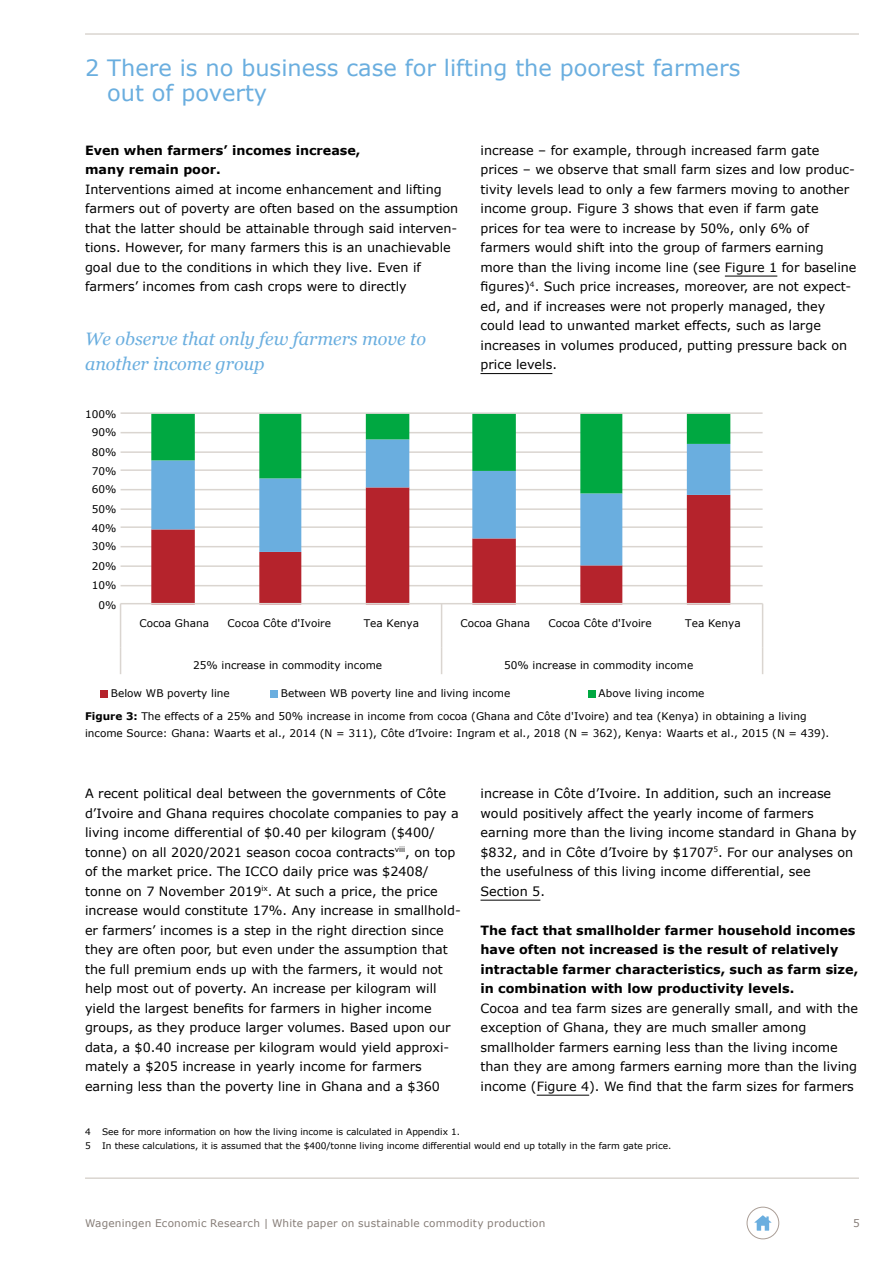
<style>
.page{position:relative;width:893px;height:1263px;background:#fff}
.page>*{position:absolute;margin:0;border:0;box-sizing:border-box;transform-origin:0 0}
.t1{font:22.5px/25.5px "Verdana";color:#6aaedf}
.t2{font:italic 18px/25.5px "Georgia";color:#6aaedf}
.t3{font:12.75px/19.5px "Verdana";color:#000}
.t4{font:700 12.75px/19.5px "Verdana";color:#000}
.t5{font:10.5px/22.6px "Verdana";color:#000}
.t6{font:10.5px "Verdana";letter-spacing:.02em;color:#867d77}
.t7{font:9px "Verdana";color:#000}
.s1{font-weight:700}
</style>
<div class="page">
<hr style="left:85px;top:1177px;width:774px;height:2px;background:#dad5d0">
<hr style="left:85px;top:33px;width:774px;height:2px;background:#dad5d0">
<hr style="left:725px;top:276px;width:52px;height:1px;background:#000">
<hr style="left:480px;top:373px;width:72px;height:1px;background:#000">
<hr style="left:121px;top:585px;width:642px;height:1px;background:#dad5d0">
<hr style="left:121px;top:565px;width:642px;height:2px;background:#dad5d0">
<hr style="left:121px;top:546px;width:642px;height:1px;background:#dad5d0">
<hr style="left:121px;top:526px;width:642px;height:2px;background:#dad5d0">
<hr style="left:121px;top:508px;width:642px;height:2px;background:#dad5d0">
<hr style="left:121px;top:489px;width:642px;height:1px;background:#dad5d0">
<hr style="left:121px;top:469px;width:642px;height:2px;background:#dad5d0">
<hr style="left:121px;top:451px;width:642px;height:2px;background:#dad5d0">
<hr style="left:121px;top:432px;width:642px;height:1px;background:#dad5d0">
<hr style="left:121px;top:412px;width:642px;height:2px;background:#dad5d0">
<svg style="left:151px;top:565px;width:579px;height:38px"></svg>
<svg style="left:151px;top:493px;width:579px;height:72px"></svg>
<svg style="left:151px;top:414px;width:579px;height:79px"></svg>
<hr style="left:121px;top:603px;width:642px;height:1px;background:#dad5d0">
<hr style="left:120px;top:604px;width:1px;height:43px;background:#dad5d0">
<hr style="left:441px;top:604px;width:1px;height:43px;background:#dad5d0">
<hr style="left:762px;top:604px;width:1px;height:43px;background:#dad5d0">
<svg style="left:120px;top:647px;width:1px;height:27px"></svg>
<svg style="left:441px;top:647px;width:1px;height:27px"></svg>
<svg style="left:762px;top:647px;width:1px;height:27px"></svg>
<div style="left:100px;top:690px;width:8px;height:7px;background:#b5232c"></div>
<div style="left:270px;top:690px;width:7px;height:7px;background:#6aaedf"></div>
<div style="left:588px;top:690px;width:7px;height:7px;background:#00a841"></div>
<hr style="left:480px;top:900px;width:60px;height:1px;background:#000">
<hr style="left:537px;top:1095px;width:52px;height:1px;background:#000">
<svg style="left:754px;top:1215px;width:18px;height:16px"></svg>
<div style="left:747px;top:1207px;width:32px;height:32px;border:1px solid #aa9e96;border-radius:50%"></div>
<h1 class="t1" style="left:107px;top:55px;width:635px;text-indent:-22px">2 There is no business case for lifting the poorest farmers out of poverty</h1>
<p class="t4" style="left:85px;top:140px;width:277px">Even when farmers’ incomes increase, many remain poor.</p>
<p class="t3" style="left:85px;top:179px;width:375px">Interventions aimed at income enhancement and lifting farmers out of poverty are often based on the assumption that the latter should be attainable through said interven&shy;tions. However, for many farmers this is an unachievable goal due to the conditions in which they live. Even if farmers’ incomes from cash crops were to directly</p>
<h2 class="t2" style="left:85px;top:325px;width:342px">We observe that only few farmers move to another income group</h2>
<p class="t5" style="left:85px;top:403px;width:33px">100%</p>
<p class="t5" style="left:92px;top:421px;width:26px">90%</p>
<p class="t5" style="left:92px;top:441px;width:26px">80%</p>
<p class="t5" style="left:92px;top:460px;width:26px">70%</p>
<p class="t5" style="left:92px;top:478px;width:26px">60%</p>
<p class="t5" style="left:92px;top:498px;width:26px">50%</p>
<p class="t5" style="left:92px;top:517px;width:26px">40%</p>
<p class="t5" style="left:92px;top:535px;width:26px">30%</p>
<p class="t5" style="left:92px;top:555px;width:26px">20%</p>
<p class="t5" style="left:92px;top:574px;width:26px">10%</p>
<p class="t5" style="left:98px;top:594px;width:19px">0%</p>
<p class="t3" style="left:480px;top:140px;width:377px">increase – for example, through increased farm gate prices – we observe that small farm sizes and low produc&shy;tivity levels lead to only a few farmers moving to another income group. Figure 3 shows that even if farm gate prices for tea were to increase by 50%, only 6% of farmers would shift into the group of farmers earning more than the living income line (see Figure 1 for baseline figures)<sup>4</sup>. Such price increases, moreover, are not expect&shy;ed, and if increases were not properly managed, they could lead to unwanted market effects, such as large increases in volumes produced, putting pressure back on price levels.</p>
<p class="t5" style="left:139px;top:612px;width:71px">Cocoa Ghana</p>
<p class="t5" style="left:228px;top:612px;width:105px">Cocoa Côte d'Ivoire</p>
<p class="t5" style="left:364px;top:612px;width:57px">Tea Kenya</p>
<p class="t5" style="left:460px;top:612px;width:71px">Cocoa Ghana</p>
<p class="t5" style="left:548px;top:612px;width:105px">Cocoa Côte d'Ivoire</p>
<p class="t5" style="left:685px;top:612px;width:57px">Tea Kenya</p>
<p class="t5" style="left:193px;top:654px;width:191px">25% increase in commodity income</p>
<p class="t5" style="left:504px;top:654px;width:190px">50% increase in commodity income</p>
<p class="t5" style="left:111px;top:682px;width:120px">Below WB poverty line</p>
<p class="t5" style="left:281px;top:682px;width:231px">Between WB poverty line and living income</p>
<p class="t5" style="left:85px;top:682px;width:723px;text-indent:514px">Above living income<br><span class="s1">Figure 3:</span> The effects of a 25% and 50% increase in income from cocoa (Ghana and Côte d'Ivoire) and tea (Kenya) in obtaining a living</p>
<p class="t5" style="left:85px;top:722px;width:746px">income Source: Ghana: Waarts et al., 2014 (N = 311), Côte d’Ivoire: Ingram et al., 2018 (N = 362), Kenya: Waarts et al., 2015 (N = 439).</p>
<p class="t3" style="left:85px;top:784px;width:377px">A recent political deal between the governments of Côte d’Ivoire and Ghana requires chocolate companies to pay a living income differential of $0.40 per kilogram ($400/ tonne) on all 2020/2021 season cocoa contracts<sup>viii</sup>, on top of the market price. The ICCO daily price was $2408/ tonne on 7 November 2019<sup>ix</sup>. At such a price, the price increase would constitute 17%. Any increase in smallhold&shy;er farmers’ incomes is a step in the right direction since they are often poor, but even under the assumption that the full premium ends up with the farmers, it would not help most out of poverty. An increase per kilogram will yield the largest benefits for farmers in higher income groups, as they produce larger volumes. Based upon our data, a $0.40 increase per kilogram would yield approxi&shy;mately a $205 increase in yearly income for farmers earning less than the poverty line in Ghana and a $360</p>
<p class="t3" style="left:480px;top:784px;width:378px">increase in Côte d’Ivoire. In addition, such an increase would positively affect the yearly income of farmers earning more than the living income standard in Ghana by $832, and in Côte d’Ivoire by $1707<sup>5</sup>. For our analyses on the usefulness of this living income differential, see Section 5.</p>
<p class="t4" style="left:480px;top:920px;width:379px">The fact that smallholder farmer household incomes have often not increased is the result of relatively intractable farmer characteristics, such as farm size, in combination with low productivity levels.</p>
<p class="t3" style="left:480px;top:998px;width:379px">Cocoa and tea farm sizes are generally small, and with the exception of Ghana, they are much smaller among smallholder farmers earning less than the living income than they are among farmers earning more than the living income (Figure 4). We find that the farm sizes for farmers</p>
<p class="t7" style="left:85px;top:1125px;width:7px">4</p>
<p class="t7" style="left:102px;top:1125px;width:360px">See for more information on how the living income is calculated in Appendix 1.</p>
<p class="t7" style="left:85px;top:1140px;width:7px">5</p>
<p class="t7" style="left:102px;top:1140px;width:571px">In these calculations, it is assumed that the $400/tonne living income differential would end up totally in the farm gate price.</p>
<p class="t6" style="left:85px;top:1217px;width:462px">Wageningen Economic Research | White paper on sustainable commodity production</p>
<p class="t6" style="left:853px;top:1217px;width:8px">5</p>
</div>
